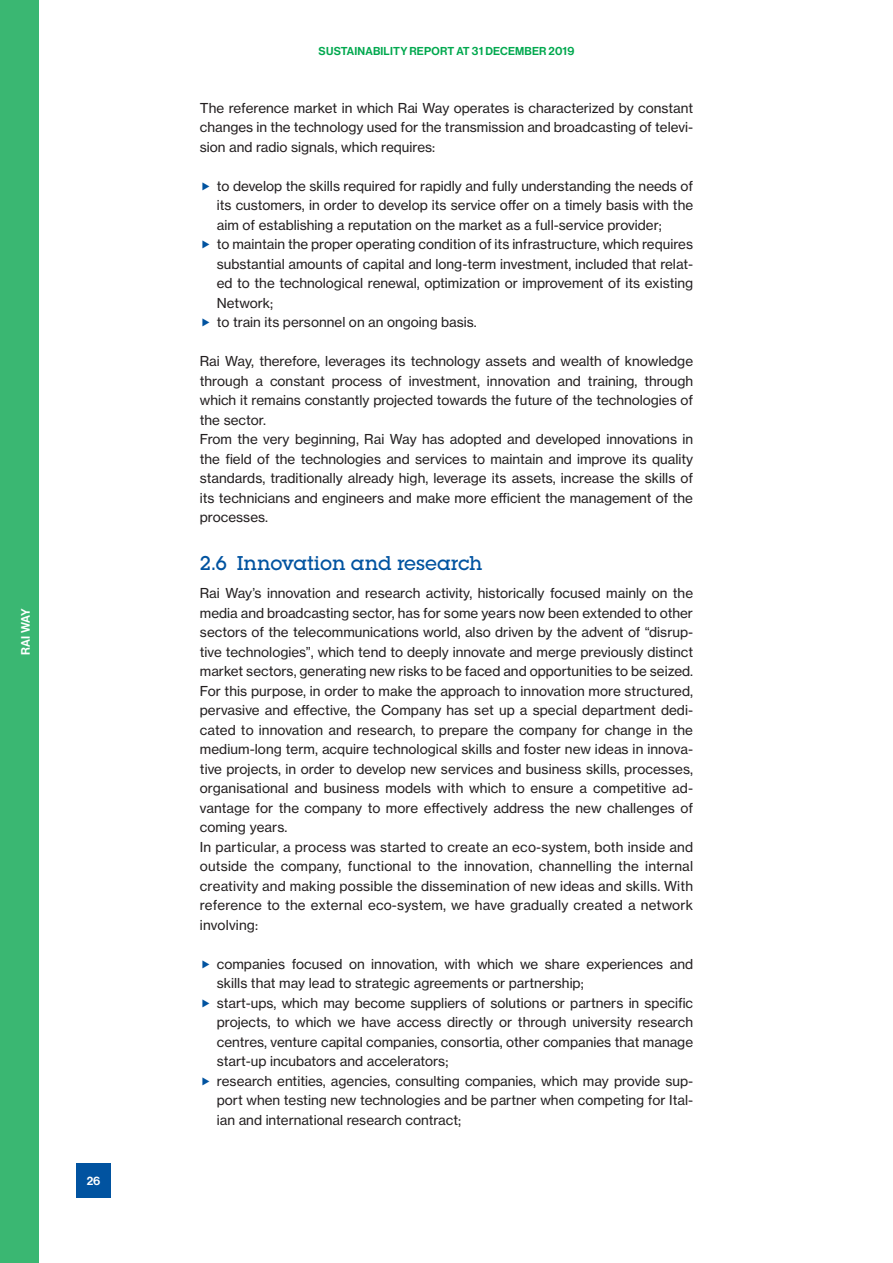
<style>
.page{position:relative;width:893px;height:1263px;background:#fff}
.page>*{position:absolute;margin:0;border:0;box-sizing:border-box;transform-origin:0 0}
.t1{font:500 19.5px "Lubalin Graph Std";color:#0153a0}
.t2{font:13.5px/19.5px "N Haas Grotesk TX Pro 55 Rg";color:#231f20}
.t3{font:12px "N Haas Grotesk DS Pro 65 Md";color:#fff}
.t4{font:11.25px "N Haas Grotesk DS Pro 65 Md";letter-spacing:.015em;color:#00a84e}
</style>
<div class="page">
<div style="left:0;top:0;width:38px;height:1263px;background:#3ab772"></div>
<div style="left:77px;top:1163px;width:34px;height:34px;background:#0153a0"></div>
<p class="t3" style="left:19px;top:655px;width:48px;rotate:-90deg">Rai Way</p>
<p class="t3" style="left:87px;top:1174px;width:15px">26</p>
<p class="t4" style="left:319px;top:44px;width:257px">SUSTAINABILITY REPORT AT 31 DECEMBER 2019</p>
<p class="t2" style="left:200px;top:98px;width:495px;text-align:justify">The reference market in which Rai Way operates is characterized by constant changes in the technology used for the transmission and broadcasting of televi&shy;sion and radio signals, which requires:</p>
<p class="t2" style="left:217px;top:176px;width:478px">to develop the skills required for rapidly and fully understanding the needs of its customers, in order to develop its service offer on a timely basis with the aim of establishing a reputation on the market as a full-service provider;<br>to maintain the proper operating condition of its infrastructure, which requires substantial amounts of capital and long-term investment, included that relat&shy;ed to the technological renewal, optimization or improvement of its existing Network;<br>to train its personnel on an ongoing basis.</p>
<p class="t2" style="left:200px;top:351px;width:495px">Rai Way, therefore, leverages its technology assets and wealth of knowledge through a constant process of investment, innovation and training, through which it remains constantly projected towards the future of the technologies of the sector.<br>From the very beginning, Rai Way has adopted and developed innovations in the field of the technologies and services to maintain and improve its quality standards, traditionally already high, leverage its assets, increase the skills of its technicians and engineers and make more efficient the management of the processes.</p>
<h1 class="t1" style="left:200px;top:551px;width:284px">2.6 Innovation and research</h1>
<p class="t2" style="left:200px;top:583px;width:495px">Rai Way’s innovation and research activity, historically focused mainly on the media and broadcasting sector, has for some years now been extended to other sectors of the telecommunications world, also driven by the advent of “disrup&shy;tive technologies”, which tend to deeply innovate and merge previously distinct market sectors, generating new risks to be faced and opportunities to be seized.<br>For this purpose, in order to make the approach to innovation more structured, pervasive and effective, the Company has set up a special department dedi&shy;cated to innovation and research, to prepare the company for change in the medium-long term, acquire technological skills and foster new ideas in innova&shy;tive projects, in order to develop new services and business skills, processes, organisational and business models with which to ensure a competitive ad&shy;vantage for the company to more effectively address the new challenges of coming years.<br>In particular, a process was started to create an eco-system, both inside and outside the company, functional to the innovation, channelling the internal creativity and making possible the dissemination of new ideas and skills. With reference to the external eco-system, we have gradually created a network involving:</p>
<p class="t2" style="left:217px;top:954px;width:478px">companies focused on innovation, with which we share experiences and skills that may lead to strategic agreements or partnership;<br>start-ups, which may become suppliers of solutions or partners in specific projects, to which we have access directly or through university research centres, venture capital companies, consortia, other companies that manage start-up incubators and accelerators;<br>research entities, agencies, consulting companies, which may provide sup&shy;port when testing new technologies and be partner when competing for Ital&shy;ian and international research contract;</p>
</div>
